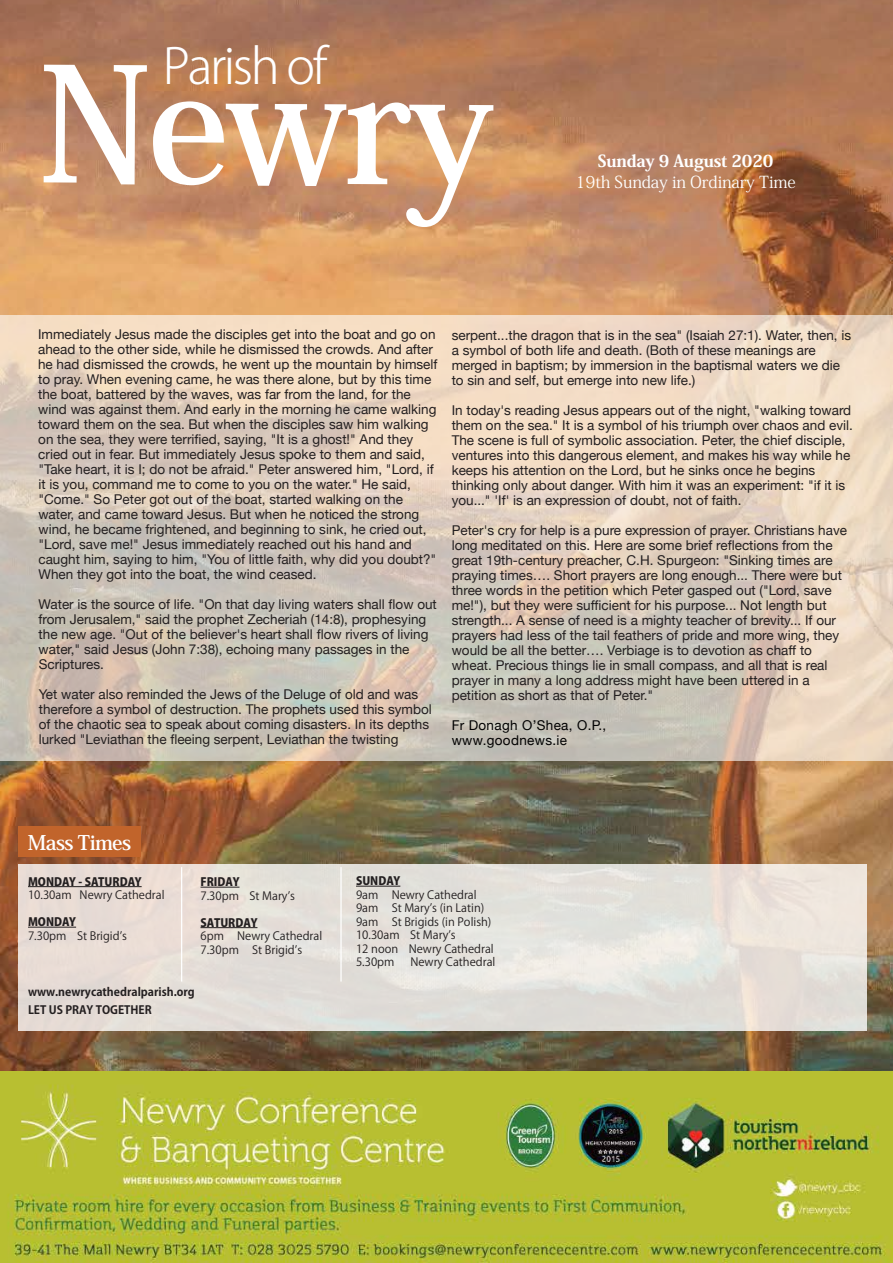
<style>
.page{position:relative;width:893px;height:1263px;background:#fff}
.page>*{position:absolute;margin:0;border:0;box-sizing:border-box;transform-origin:0 0}
.t1{font:700 157.8px "Koz Min Pr 6 N";letter-spacing:-.04em;color:#fff}
.t2{font:300 48.6px "Koz Go Pr 6 N";letter-spacing:-.05em;color:#fff}
.t3{font:700 20.1px "Koz Min Pr 6 N";letter-spacing:-.03em;color:#fff}
.t4{font:16.5px "Koz Min Pr 6 N";letter-spacing:-.01em;color:#fff}
.t5{font:800 16.5px "Koz Min Pr 6 N";letter-spacing:-.01em;color:#fff}
.t6{font:13.5px/15px "Helvetica Neue";color:#231f20}
.t7{font:13.5px/15px "Helvetica Neue";letter-spacing:.025em;color:#020202}
.t8{font:11.4px/13.5px "Koz Go Pro";color:#231f20}
.t9{font:700 11.4px/18px "Koz Go Pro";color:#231f20}
.t10{font:800 11.4px "Koz Go Pro";color:#231f20}
</style>
<div class="page">
<img style="left:0;top:0;width:893px;height:1072px">
<div style="left:18px;top:826px;width:123px;height:30px;background:#c1642b"></div>
<img style="left:0;top:1072px;width:893px;height:191px">
<svg style="left:0;top:315px;width:893px;height:445px;background:#ddcdbd"></svg>
<div style="left:18px;top:864px;width:848px;height:167px;background:linear-gradient(to right,#e4dcd6,#e6e4dd)"></div>
<hr style="left:28px;top:886px;width:114px;height:1px;background:#231f20">
<hr style="left:28px;top:927px;width:48px;height:1px;background:#231f20">
<hr style="left:201px;top:887px;width:38px;height:1px;background:#231f20">
<hr style="left:201px;top:927px;width:56px;height:1px;background:#231f20">
<hr style="left:356px;top:886px;width:44px;height:1px;background:#231f20">
<hr style="left:181px;top:867px;width:1px;height:114px;background:#fff">
<hr style="left:340px;top:867px;width:2px;height:114px;background:#fff">
<h2 class="t2" style="left:163px;top:38px;width:166px">Parish of</h2>
<h1 class="t1" style="left:39px;top:37px;width:457px">Newry</h1>
<p class="t5" style="left:598px;top:152px;width:177px">Sunday 9 August 2020</p>
<p class="t4" style="left:575px;top:173px;width:222px">19th Sunday in Ordinary Time</p>
<p class="t6" style="left:38px;top:328px;width:401px">Immediately Jesus made the disciples get into the boat and go on ahead to the other side, while he dismissed the crowds. And after he had dismissed the crowds, he went up the mountain by himself to pray. When evening came, he was there alone, but by this time the boat, battered by the waves, was far from the land, for the wind was against them. And early in the morning he came walking toward them on the sea. But when the disciples saw him walking on the sea, they were terrified, saying, "It is a ghost!" And they cried out in fear. But immediately Jesus spoke to them and said, "Take heart, it is I; do not be afraid." Peter answered him, "Lord, if it is you, command me to come to you on the water." He said, "Come." So Peter got out of the boat, started walking on the water, and came toward Jesus. But when he noticed the strong wind, he became frightened, and beginning to sink, he cried out, "Lord, save me!" Jesus immediately reached out his hand and caught him, saying to him, "You of little faith, why did you doubt?" When they got into the boat, the wind ceased.</p>
<p class="t6" style="left:39px;top:598px;width:400px">Water is the source of life. "On that day living waters shall flow out from Jerusalem," said the prophet Zecheriah (14:8), prophesying the new age. "Out of the believer's heart shall flow rivers of living water," said Jesus (John 7:38), echoing many passages in the Scriptures.</p>
<p class="t6" style="left:39px;top:688px;width:395px">Yet water also reminded the Jews of the Deluge of old and was therefore a symbol of destruction. The prophets used this symbol of the chaotic sea to speak about coming disasters. In its depths lurked "Leviathan the fleeing serpent, Leviathan the twisting</p>
<p class="t6" style="left:452px;top:328px;width:401px">serpent...the dragon that is in the sea" (Isaiah 27:1). Water, then, is a symbol of both life and death. (Both of these meanings are merged in baptism; by immersion in the baptismal waters we die to sin and self, but emerge into new life.)</p>
<p class="t6" style="left:452px;top:403px;width:403px">In today's reading Jesus appears out of the night, "walking toward them on the sea." It is a symbol of his triumph over chaos and evil.<br>The scene is full of symbolic association. Peter, the chief disciple, ventures into this dangerous element, and makes his way while he keeps his attention on the Lord, but he sinks once he begins thinking only about danger. With him it was an experiment: "if it is you..." 'If' is an expression of doubt, not of faith.</p>
<p class="t6" style="left:452px;top:523px;width:397px">Peter's cry for help is a pure expression of prayer. Christians have long meditated on this. Here are some brief reflections from the great 19th-century preacher, C.H. Spurgeon: "Sinking times are praying times…. Short prayers are long enough... There were but three words in the petition which Peter gasped out ("Lord, save me!"), but they were sufficient for his purpose... Not length but strength... A sense of need is a mighty teacher of brevity... If our prayers had less of the tail feathers of pride and more wing, they would be all the better…. Verbiage is to devotion as chaff to wheat. Precious things lie in small compass, and all that is real prayer in many a long address might have been uttered in a petition as short as that of Peter."</p>
<p class="t7" style="left:452px;top:718px;width:156px">Fr Donagh O’Shea, O.P., www.goodnews.ie</p>
<h3 class="t3" style="left:28px;top:831px;width:105px">Mass Times</h3>
<p class="t10" style="left:28px;top:874px;width:115px">MONDAY - SATURDAY</p>
<p class="t8" style="left:28px;top:888px;width:138px">10.30am Newry Cathedral</p>
<p class="t10" style="left:28px;top:914px;width:50px">MONDAY</p>
<p class="t8" style="left:28px;top:929px;width:101px">7.30pm St Brigidʼs</p>
<p class="t10" style="left:201px;top:874px;width:40px">FRIDAY</p>
<p class="t8" style="left:201px;top:889px;width:96px">7.30pm St Maryʼs</p>
<p class="t10" style="left:201px;top:915px;width:58px">SATURDAY</p>
<p class="t8" style="left:201px;top:929px;width:123px">6pm Newry Cathedral<br>7.30pm St Brigidʼs</p>
<p class="t9" style="left:28px;top:983px;width:168px">www.newrycathedralparish.org<br>LET US PRAY TOGETHER</p>
<p class="t10" style="left:356px;top:873px;width:46px">SUNDAY</p>
<p class="t8" style="left:356px;top:888px;width:139px">9am Newry Cathedral<br>9am St Maryʼs (in Latin)<br>9am St Brigids (in Polish)<br>10.30am St Maryʼs<br>12 noon Newry Cathedral<br>5.30pm</p>
<p class="t8" style="left:410px;top:955px;width:86px">Newry Cathedral</p>
</div>
